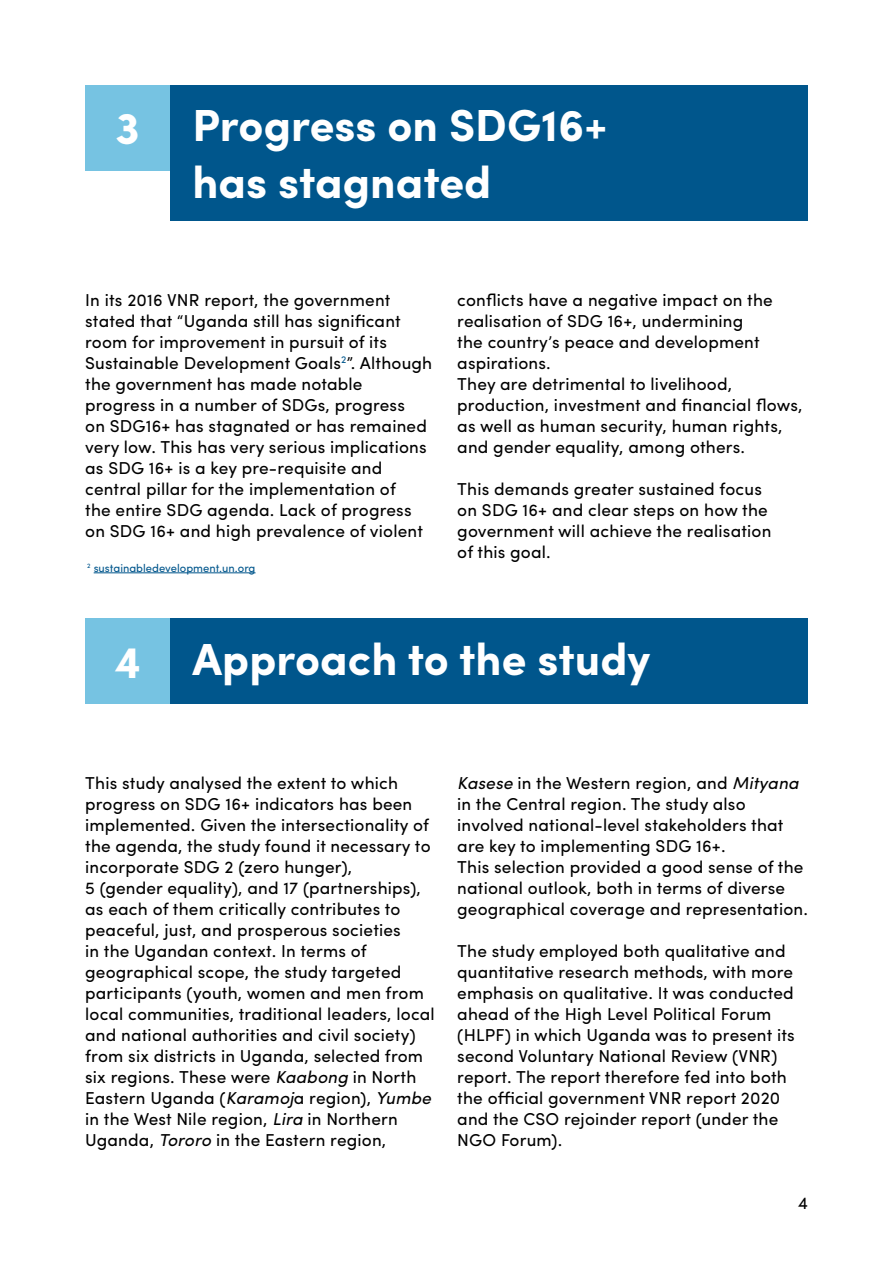
<style>
.page{position:relative;width:893px;height:1263px;background:#fff}
.page>*{position:absolute;margin:0;border:0;box-sizing:border-box;transform-origin:0 0}
.t1{font:700 45px/57px "Sofia Pro";color:#fff}
.t2{font:17.25px/21px "Sofia Pro";letter-spacing:.01em;color:#000}
.t3{font:11.25px "Sofia Pro";color:#00568c}
.s1{font-style:italic}
</style>
<div class="page">
<div style="left:85px;top:85px;width:85px;height:85px;background:#76c3e2"></div>
<div style="left:85px;top:618px;width:85px;height:85px;background:#76c3e2"></div>
<div style="left:170px;top:85px;width:638px;height:136px;background:#00568c"></div>
<div style="left:170px;top:618px;width:638px;height:85px;background:#00568c"></div>
<hr style="left:94px;top:572px;width:162px;height:1px;background:#00568c">
<h1 class="t1" style="left:115px;top:97px;width:26px">3</h1>
<h1 class="t1" style="left:193px;top:94px;width:416px">Progress on SDG16+ has stagnated</h1>
<p class="t2" style="left:85px;top:288px;width:349px">In its 2016 VNR report, the government stated that “Uganda still has significant room for improvement in pursuit of its Sustainable Development Goals<sup>2</sup>”. Although the government has made notable progress in a number of SDGs, progress<br>on SDG16+ has stagnated or has remained very low. This has very serious implications as SDG 16+ is a key pre-requisite and central pillar for the implementation of<br>the entire SDG agenda. Lack of progress on SDG 16+ and high prevalence of violent</p>
<p class="t3" style="left:87px;top:559px;width:170px"><sup>2</sup> sustainabledevelopment.un.org</p>
<p class="t2" style="left:457px;top:288px;width:347px">conflicts have a negative impact on the realisation of SDG 16+, undermining<br>the country’s peace and development aspirations.<br>They are detrimental to livelihood, production, investment and financial flows, as well as human security, human rights, and gender equality, among others.</p>
<p class="t2" style="left:457px;top:477px;width:316px">This demands greater sustained focus on SDG 16+ and clear steps on how the government will achieve the realisation of this goal.</p>
<h1 class="t1" style="left:114px;top:631px;width:29px">4</h1>
<h1 class="t1" style="left:193px;top:627px;width:459px">Approach to the study</h1>
<p class="t2" style="left:85px;top:771px;width:351px">This study analysed the extent to which progress on SDG 16+ indicators has been implemented. Given the intersectionality of the agenda, the study found it necessary to incorporate SDG 2 (zero hunger),<br>5 (gender equality), and 17 (partnerships), as each of them critically contributes to peaceful, just, and prosperous societies<br>in the Ugandan context. In terms of geographical scope, the study targeted participants (youth, women and men from local communities, traditional leaders, local and national authorities and civil society) from six districts in Uganda, selected from six regions. These were <span class="s1">Kaabong</span> in North Eastern Uganda (<span class="s1">Karamoj</span>a region), <span class="s1">Yumbe </span>in the West Nile region, <span class="s1">Lira</span> in Northern Uganda, <span class="s1">Tororo</span> in the Eastern region,</p>
<p class="t2" style="left:457px;top:771px;width:352px"><span class="s1">Kasese</span> in the Western region, and <span class="s1">Mityana </span>in the Central region. The study also involved national-level stakeholders that are key to implementing SDG 16+.<br>This selection provided a good sense of the national outlook, both in terms of diverse geographical coverage and representation.</p>
<p class="t2" style="left:457px;top:939px;width:339px">The study employed both qualitative and quantitative research methods, with more emphasis on qualitative. It was conducted ahead of the High Level Political Forum (HLPF) in which Uganda was to present its second Voluntary National Review (VNR) report. The report therefore fed into both the official government VNR report 2020 and the CSO rejoinder report (under the NGO Forum).</p>
<p class="t2" style="left:798px;top:1191px;width:12px">4</p>
</div>
